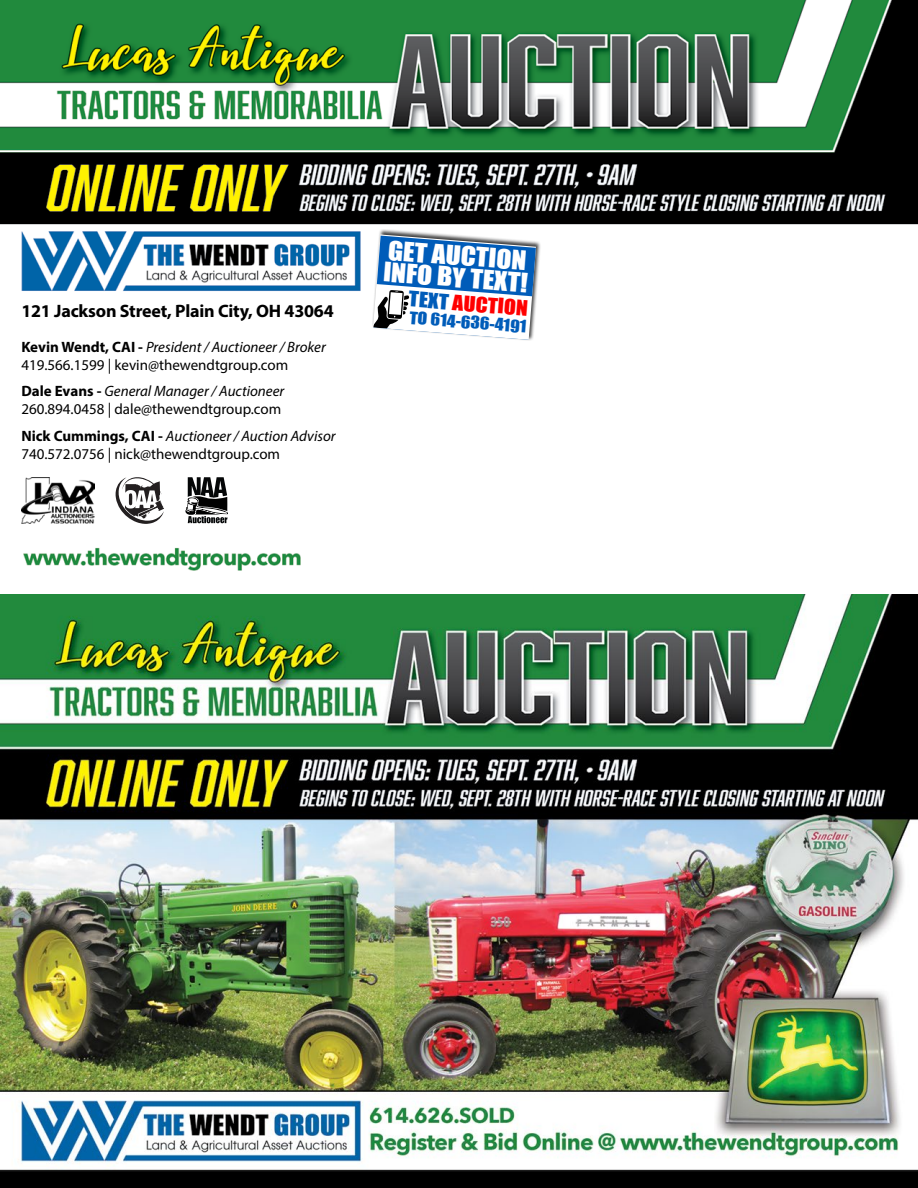
<style>
.page{position:relative;width:918px;height:1188px;background:#fff}
.page>*{position:absolute;margin:0;border:0;box-sizing:border-box;transform-origin:0 0}
.t1{font:24.6px/21.9px "Impact";color:#fff;scale:1.12 1}
.t2{font:19.65px "Impact";color:#f00;scale:1.12 1}
.t3{font:700 18px "Myriad Pro";letter-spacing:-.01em;color:#000}
.t4{font:15.9px "Impact";color:#005cb9;scale:1.12 1}
.t5{font:15px/18px "Myriad Pro";color:#000}
.s1{font-weight:700}
.s2{font-style:italic}
.s3{color:#005cb9}
</style>
<div class="page">
<img style="left:0;top:0;width:918px;height:1188px">
<div style="left:372px;top:229px;width:170px;height:112px;background:#000;opacity:.75"></div>
<svg style="left:373px;top:234px;width:163px;height:106px"></svg>
<svg style="left:116px;top:477px;width:48px;height:47px"></svg>
<svg style="left:185px;top:477px;width:43px;height:46px"></svg>
<img style="left:21px;top:477px;width:74px;height:47px">
<p class="t3" style="left:21px;top:300px;width:314px">121 Jackson Street, Plain City, OH 43064</p>
<p class="t5" style="left:21px;top:338px;width:306px"><span class="s1">Kevin Wendt, CAI -</span> <span class="s2">President / Auctioneer / Broker<br></span>419.566.1599 | kevin@thewendtgroup.com</p>
<p class="t5" style="left:21px;top:382px;width:265px"><span class="s1">Dale Evans -</span> <span class="s2">General Manager / Auctioneer<br></span>260.894.0458 | dale@thewendtgroup.com</p>
<p class="t5" style="left:21px;top:427px;width:316px"><span class="s1">Nick Cummings, CAI -</span> <span class="s2">Auctioneer / Auction Advisor<br></span>740.572.0756 | nick@thewendtgroup.com</p>
<h1 class="t1" style="left:387px;top:238px;width:131px;rotate:5deg">GET AUCTION<br>INFO BY TEXT!</h1>
<h2 class="t2" style="left:410px;top:284px;width:108px;rotate:4deg"><span class="s3">TEXT</span> AUCTION</h2>
<p class="t4" style="left:411px;top:305px;width:106px;rotate:5deg">TO 614-636-4191</p>
</div>
